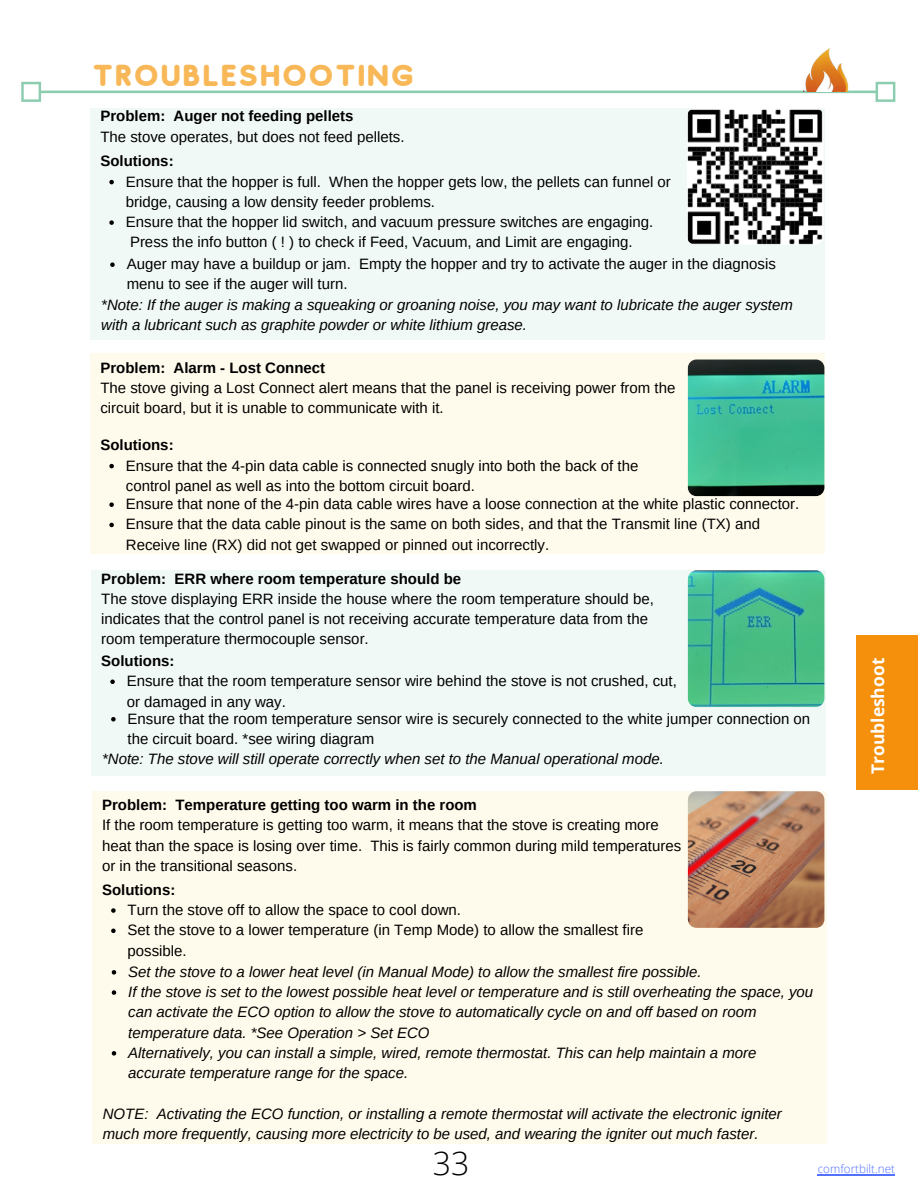
<style>
.page{position:relative;width:918px;height:1188px;background:#fff}
.page>*{position:absolute;margin:0;border:0;box-sizing:border-box;transform-origin:0 0}
.t1{font:300 31.95px "Open Sans";color:#000}
.t2{font:30px "Studly";color:#f8b858}
.t3{font:700 17.4px "Open Sans";color:#fff}
.t4{font:15px/20.2px "Arimo";color:#000}
.t5{font:italic 15px/20.2px "Arimo";color:#000}
.t6{font:700 15px "Arimo";color:#000}
.t7{font:300 11.7px "Open Sans";color:#5271ff}
</style>
<div class="page">
<svg style="left:21px;top:82px;width:874px;height:20px"></svg>
<img style="left:804px;top:49px;width:45px;height:43px">
<div style="left:90px;top:354px;width:735px;height:200px;background:#fffbec"></div>
<img style="left:688px;top:360px;width:136px;height:136px;border-radius:8px">
<div style="left:91px;top:570px;width:735px;height:206px;background:#f1f9f6"></div>
<img style="left:688px;top:570px;width:136px;height:137px;border-radius:8px">
<div style="left:92px;top:791px;width:734px;height:352px;background:#fffbec"></div>
<img style="left:688px;top:791px;width:136px;height:137px;border-radius:8px">
<div style="left:856px;top:636px;width:62px;height:154px;background:#f4900c"></div>
<div style="left:90px;top:108px;width:735px;height:232px;background:#f1f9f6"></div>
<img style="left:687px;top:108px;width:136px;height:137px;border-radius:8px">
<hr style="left:818px;top:1175px;width:77px;height:1px;background:#5271ff">
<svg style="left:109px;top:464px;width:5px;height:4px"></svg>
<svg style="left:110px;top:680px;width:5px;height:4px"></svg>
<svg style="left:112px;top:970px;width:4px;height:5px"></svg>
<svg style="left:112px;top:990px;width:4px;height:5px"></svg>
<svg style="left:112px;top:1051px;width:4px;height:5px"></svg>
<svg style="left:111px;top:717px;width:5px;height:5px"></svg>
<svg style="left:111px;top:908px;width:5px;height:5px"></svg>
<svg style="left:111px;top:929px;width:5px;height:4px"></svg>
<svg style="left:109px;top:502px;width:5px;height:5px"></svg>
<svg style="left:109px;top:523px;width:5px;height:4px"></svg>
<svg style="left:109px;top:180px;width:5px;height:4px"></svg>
<svg style="left:109px;top:220px;width:5px;height:5px"></svg>
<svg style="left:110px;top:262px;width:5px;height:5px"></svg>
<h2 class="t2" style="left:92px;top:59px;width:324px">TROUBLESHOOTING</h2>
<p class="t6" style="left:100px;top:108px;width:255px">Problem: Auger not feeding pellets</p>
<p class="t4" style="left:100px;top:126px;width:306px">The stove operates, but does not feed pellets.</p>
<p class="t4" style="left:126px;top:171px;width:547px">Ensure that the hopper is full. When the hopper gets low, the pellets can funnel or bridge, causing a low density feeder problems.<br>Ensure that the hopper lid switch, and vacuum pressure switches are engaging.<br>Press the info button ( ! ) to check if Feed, Vacuum, and Limit are engaging.</p>
<p class="t6" style="left:100px;top:153px;width:75px">Solutions:</p>
<p class="t4" style="left:127px;top:254px;width:651px">Auger may have a buildup or jam. Empty the hopper and try to activate the auger in the diagnosis menu to see if the auger will turn.</p>
<p class="t5" style="left:101px;top:294px;width:693px">*Note: If the auger is making a squeaking or groaning noise, you may want to lubricate the auger system with a lubricant such as graphite powder or white lithium grease.</p>
<p class="t6" style="left:100px;top:359px;width:226px">Problem: Alarm - Lost Connect</p>
<p class="t4" style="left:100px;top:378px;width:577px">The stove giving a Lost Connect alert means that the panel is receiving power from the circuit board, but it is unable to communicate with it.</p>
<p class="t6" style="left:100px;top:437px;width:75px">Solutions:</p>
<p class="t4" style="left:126px;top:455px;width:514px">Ensure that the 4-pin data cable is connected snugly into both the back of the control panel as well as into the bottom circuit board.</p>
<p class="t4" style="left:126px;top:494px;width:675px">Ensure that none of the 4-pin data cable wires have a loose connection at the white plastic connector.<br>Ensure that the data cable pinout is the same on both sides, and that the Transmit line (TX) and<br>Receive line (RX) did not get swapped or pinned out incorrectly.</p>
<p class="t6" style="left:101px;top:570px;width:361px">Problem: ERR where room temperature should be</p>
<p class="t4" style="left:101px;top:588px;width:554px">The stove displaying ERR inside the house where the room temperature should be, indicates that the control panel is not receiving accurate temperature data from the room temperature thermocouple sensor.</p>
<p class="t4" style="left:127px;top:671px;width:552px">Ensure that the room temperature sensor wire behind the stove is not crushed, cut, or damaged in any way.</p>
<p class="t6" style="left:101px;top:652px;width:75px">Solutions:</p>
<p class="t4" style="left:128px;top:708px;width:684px">Ensure that the room temperature sensor wire is securely connected to the white jumper connection on the circuit board. *see wiring diagram</p>
<p class="t5" style="left:102px;top:749px;width:563px">*Note: The stove will still operate correctly when set to the Manual operational mode.</p>
<p class="t6" style="left:102px;top:796px;width:376px">Problem: Temperature getting too warm in the room</p>
<p class="t4" style="left:102px;top:815px;width:581px">If the room temperature is getting too warm, it means that the stove is creating more heat than the space is losing over time. This is fairly common during mild temperatures or in the transitional seasons.</p>
<p class="t6" style="left:102px;top:881px;width:75px">Solutions:</p>
<p class="t4" style="left:128px;top:900px;width:517px">Turn the stove off to allow the space to cool down.<br>Set the stove to a lower temperature (in Temp Mode) to allow the smallest fire possible.</p>
<p class="t5" style="left:128px;top:962px;width:687px">Set the stove to a lower heat level (in Manual Mode) to allow the smallest fire possible.<br>If the stove is set to the lowest possible heat level or temperature and is still overheating the space, you can activate the ECO option to allow the stove to automatically cycle on and off based on room temperature data. *See Operation &gt; Set ECO<br>Alternatively, you can install a simple, wired, remote thermostat. This can help maintain a more accurate temperature range for the space.</p>
<p class="t5" style="left:103px;top:1103px;width:681px">NOTE: Activating the ECO function, or installing a remote thermostat will activate the electronic igniter much more frequently, causing more electricity to be used, and wearing the igniter out much faster.</p>
<p class="t3" style="left:866px;top:774px;width:118px;rotate:-90deg">Troubleshoot</p>
<h1 class="t1" style="left:433px;top:1141px;width:38px">33</h1>
<p class="t7" style="left:818px;top:1161px;width:79px">comfortbilt.net</p>
</div>
